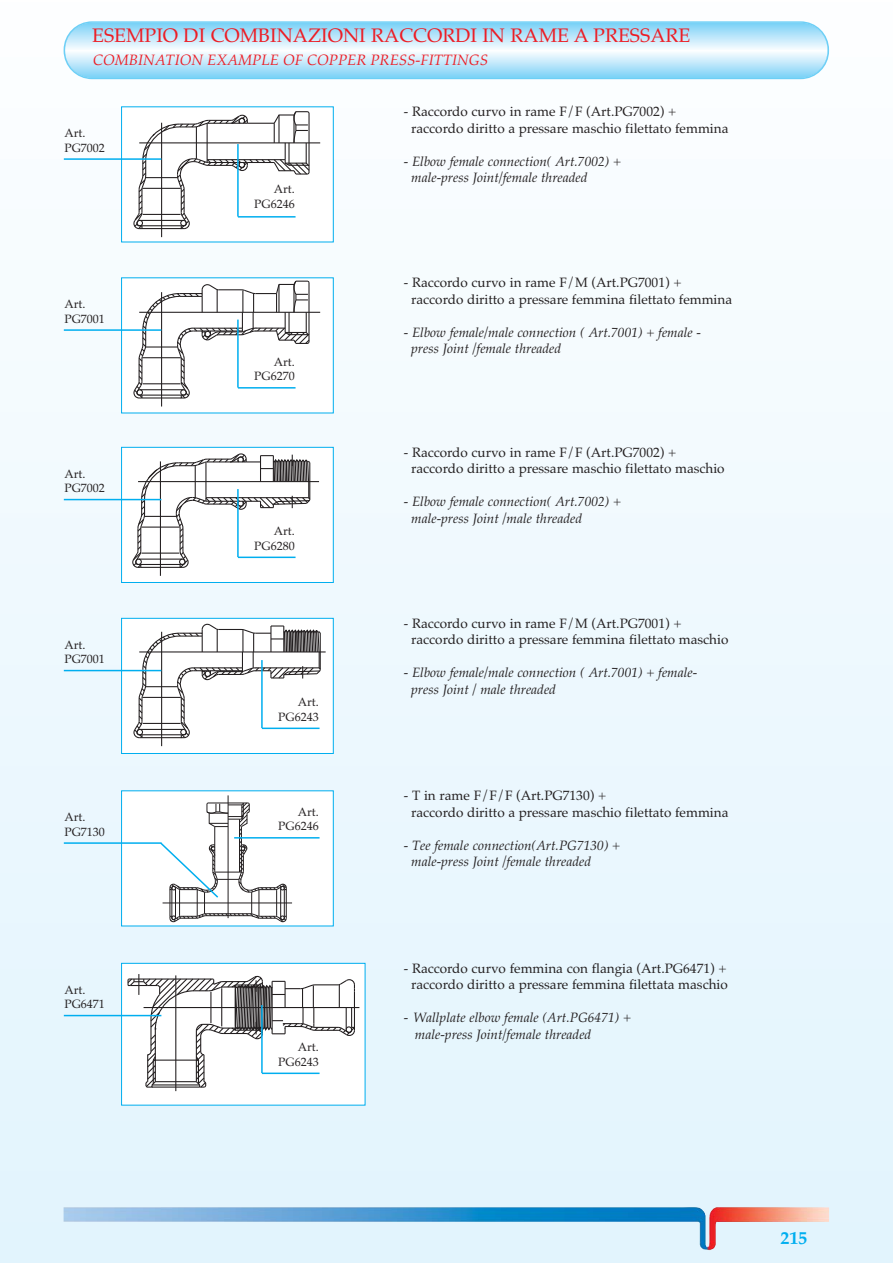
<style>
.page{position:relative;width:893px;height:1263px;background:#fff}
.page>*{position:absolute;margin:0;border:0;box-sizing:border-box;transform-origin:0 0}
.t1{font:19.5px "Palatino";color:#ed1c24}
.t2{font:700 18px "Palatino";color:#00aeef}
.t3{font:italic 15px "Palatino";color:#ed1c24}
.t4{font:13.5px/16.5px "Palatino";color:#231f20}
.t5{font:italic 13.5px/16.5px "Palatino";color:#231f20}
.t6{font:12px/14.7px "Palatino";color:#231f20}
</style>
<div class="page">
<div style="left:0;top:0;width:892px;height:1263px;background:linear-gradient(to bottom,#fcfeff,#e1f4fd)"></div>
<img style="left:64px;top:1207px;width:765px;height:43px">
<svg style="left:64px;top:21px;width:765px;height:58px;background:#b9e6fa"></svg>
<div style="left:122px;top:107px;width:211px;height:135px;background:#fff"></div>
<hr style="left:161px;top:123px;width:1px;height:114px;background:#231f20">
<hr style="left:139px;top:142px;width:181px;height:1px;background:#231f20">
<svg style="left:133px;top:111px;width:177px;height:119px"></svg>
<div style="left:121px;top:106px;width:213px;height:136px;border:1px solid #00aeef"></div>
<hr style="left:64px;top:158px;width:97px;height:2px;background:#00aeef">
<hr style="left:237px;top:144px;width:2px;height:73px;background:#00aeef">
<hr style="left:238px;top:216px;width:57px;height:2px;background:#00aeef">
<div style="left:122px;top:278px;width:211px;height:135px;background:#fff"></div>
<hr style="left:161px;top:292px;width:1px;height:115px;background:#231f20">
<hr style="left:139px;top:312px;width:181px;height:1px;background:#231f20">
<svg style="left:133px;top:280px;width:177px;height:119px"></svg>
<div style="left:121px;top:277px;width:213px;height:136px;border:1px solid #00aeef"></div>
<hr style="left:64px;top:329px;width:97px;height:2px;background:#00aeef">
<hr style="left:237px;top:320px;width:2px;height:68px;background:#00aeef">
<hr style="left:238px;top:387px;width:57px;height:2px;background:#00aeef">
<div style="left:122px;top:448px;width:211px;height:134px;background:#fff"></div>
<hr style="left:160px;top:461px;width:1px;height:115px;background:#231f20">
<hr style="left:138px;top:481px;width:181px;height:1px;background:#231f20">
<svg style="left:132px;top:453px;width:179px;height:116px"></svg>
<div style="left:121px;top:447px;width:213px;height:136px;border:1px solid #00aeef"></div>
<hr style="left:64px;top:499px;width:97px;height:1px;background:#00aeef">
<hr style="left:237px;top:489px;width:2px;height:68px;background:#00aeef">
<hr style="left:238px;top:557px;width:57px;height:1px;background:#00aeef">
<div style="left:122px;top:619px;width:211px;height:134px;background:#fff"></div>
<hr style="left:161px;top:632px;width:1px;height:114px;background:#231f20">
<hr style="left:139px;top:651px;width:187px;height:2px;background:#231f20">
<svg style="left:133px;top:623px;width:189px;height:116px"></svg>
<div style="left:121px;top:618px;width:213px;height:136px;border:1px solid #00aeef"></div>
<hr style="left:64px;top:670px;width:97px;height:1px;background:#00aeef">
<hr style="left:261px;top:660px;width:2px;height:68px;background:#00aeef">
<hr style="left:262px;top:728px;width:57px;height:1px;background:#00aeef">
<div style="left:122px;top:791px;width:211px;height:135px;background:#fff"></div>
<hr style="left:163px;top:903px;width:129px;height:1px;background:#231f20">
<hr style="left:228px;top:795px;width:1px;height:123px;background:#231f20">
<div style="left:121px;top:790px;width:213px;height:136px;border:1px solid #00aeef"></div>
<hr style="left:64px;top:842px;width:97px;height:2px;background:#00aeef">
<hr style="left:234px;top:837px;width:85px;height:2px;background:#00aeef">
<svg style="left:159px;top:802px;width:128px;height:121px"></svg>
<div style="left:122px;top:964px;width:243px;height:141px;background:#fff"></div>
<hr style="left:175px;top:975px;width:1px;height:116px;background:#231f20">
<hr style="left:144px;top:1007px;width:215px;height:1px;background:#231f20">
<svg style="left:126px;top:974px;width:230px;height:115px"></svg>
<div style="left:121px;top:963px;width:244px;height:143px;border:1px solid #00aeef"></div>
<hr style="left:64px;top:1015px;width:97px;height:1px;background:#00aeef">
<hr style="left:261px;top:1005px;width:2px;height:68px;background:#00aeef">
<hr style="left:262px;top:1073px;width:57px;height:1px;background:#00aeef">
<h1 class="t1" style="left:92px;top:27px;width:600px">ESEMPIO DI COMBINAZIONI RACCORDI IN RAME A PRESSARE</h1>
<p class="t3" style="left:93px;top:54px;width:396px">COMBINATION EXAMPLE OF COPPER PRESS-FITTINGS</p>
<p class="t6" style="left:65px;top:127px;width:42px">Art.<br>PG7002</p>
<p class="t6" style="left:65px;top:298px;width:42px">Art.<br>PG7001</p>
<p class="t6" style="left:65px;top:468px;width:42px">Art.<br>PG7002</p>
<p class="t6" style="left:65px;top:639px;width:42px">Art.<br>PG7001</p>
<p class="t6" style="left:254px;top:183px;width:42px;text-align:right">Art.<br>PG6246</p>
<p class="t6" style="left:254px;top:356px;width:42px;text-align:right">Art.<br>PG6270</p>
<p class="t6" style="left:254px;top:525px;width:42px;text-align:right">Art.<br>PG6280</p>
<p class="t6" style="left:278px;top:696px;width:42px;text-align:right">Art.<br>PG6243</p>
<p class="t6" style="left:65px;top:811px;width:42px">Art.<br>PG7130</p>
<p class="t6" style="left:278px;top:806px;width:42px;text-align:right">Art.<br>PG6246</p>
<p class="t6" style="left:65px;top:984px;width:42px">Art.<br>PG6471</p>
<p class="t6" style="left:278px;top:1041px;width:42px;text-align:right">Art.<br>PG6243</p>
<p class="t4" style="left:411px;top:105px;width:319px;text-indent:-7px">- Raccordo curvo in rame F/F (Art.PG7002) + raccordo diritto a pressare maschio filettato femmina</p>
<p class="t5" style="left:411px;top:154px;width:212px;text-indent:-7px">- Elbow female connection( Art.7002) + male-press Joint/female threaded</p>
<p class="t4" style="left:411px;top:276px;width:322px;text-indent:-7px">- Raccordo curvo in rame F/M (Art.PG7001) + raccordo diritto a pressare femmina filettato femmina</p>
<p class="t5" style="left:411px;top:325px;width:291px;text-indent:-7px">- Elbow female/male connection ( Art.7001) + female - press Joint /female threaded</p>
<p class="t4" style="left:411px;top:445px;width:315px;text-indent:-7px">- Raccordo curvo in rame F/F (Art.PG7002) + raccordo diritto a pressare maschio filettato maschio</p>
<p class="t5" style="left:411px;top:495px;width:212px;text-indent:-7px">- Elbow female connection( Art.7002) + male-press Joint /male threaded</p>
<p class="t4" style="left:411px;top:616px;width:319px;text-indent:-7px">- Raccordo curvo in rame F/M (Art.PG7001) + raccordo diritto a pressare femmina filettato maschio</p>
<p class="t5" style="left:411px;top:666px;width:288px;text-indent:-7px">- Elbow female/male connection ( Art.7001) + female&shy;press Joint / male threaded</p>
<p class="t4" style="left:411px;top:789px;width:319px;text-indent:-7px">- T in rame F/F/F (Art.PG7130) +<br>raccordo diritto a pressare maschio filettato femmina</p>
<p class="t5" style="left:411px;top:838px;width:211px;text-indent:-7px">- Tee female connection(Art.PG7130) + male-press Joint /female threaded</p>
<p class="t4" style="left:404px;top:961px;width:325px;text-align:center">- Raccordo curvo femmina con flangia (Art.PG6471) + raccordo diritto a pressare femmina filettata maschio</p>
<p class="t5" style="left:415px;top:1011px;width:218px;text-indent:-11px">- Wallplate elbow female (Art.PG6471) + male-press Joint/female threaded</p>
<h2 class="t2" style="left:780px;top:1231px;width:28px">215</h2>
</div>
